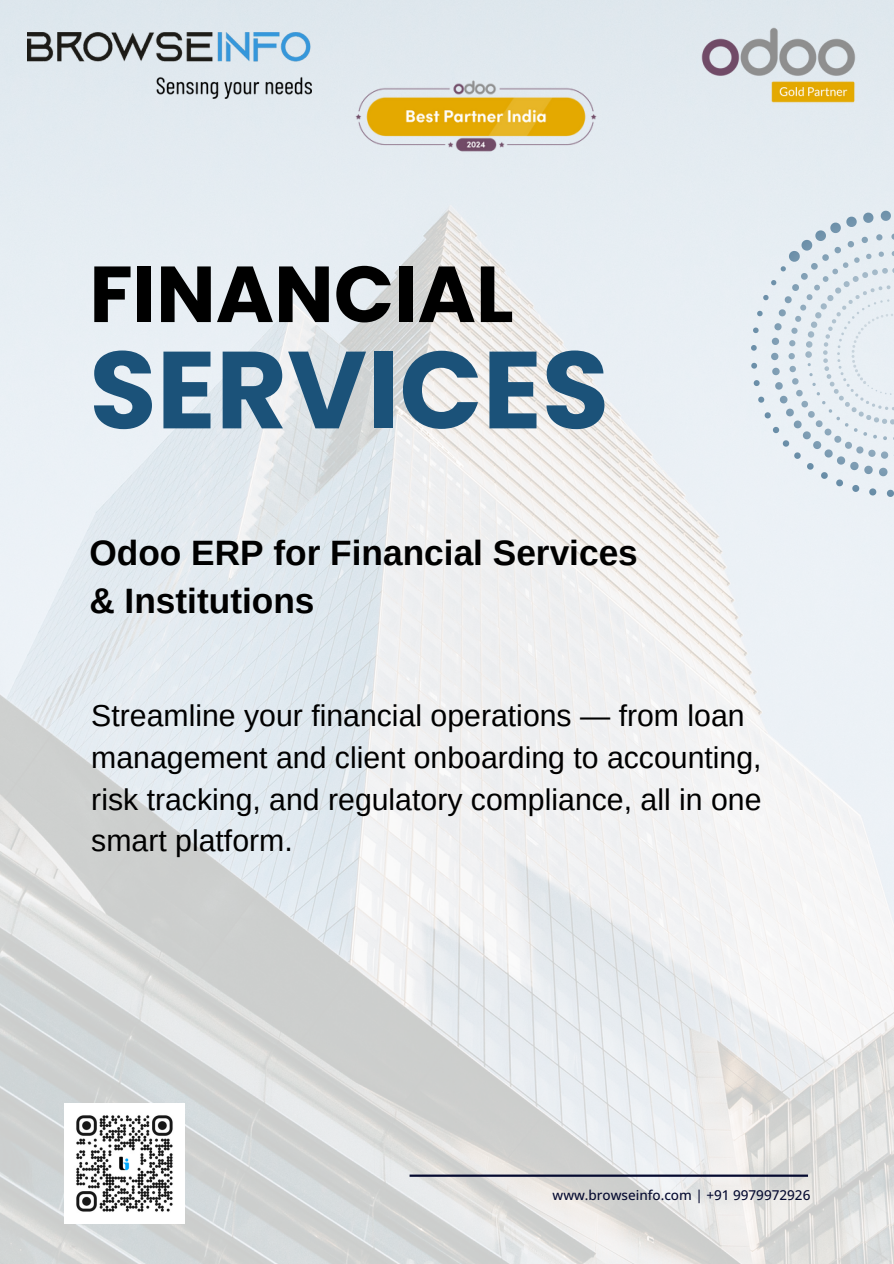
<style>
.page{position:relative;width:894px;height:1264px;background:#fff}
.page>*{position:absolute;margin:0;border:0;box-sizing:border-box;transform-origin:0 0}
.t1{font:700 109.35px "Poppins";color:#1b5279}
.t2{font:700 79.2px "Poppins";color:#000}
.t3{font:700 35.25px/48.4px "Arimo";color:#000}
.t4{font:30.15px/41.7px "Arimo";color:#000}
.t5{font:500 13.5px "Open Sans";color:#050a30}
</style>
<div class="page">
<img style="left:0;top:0;width:893px;height:1263px">
<svg style="left:750px;top:211px;width:143px;height:286px"></svg>
<img style="left:697px;top:24px;width:159px;height:83px">
<img style="left:355px;top:78px;width:242px;height:76px">
<img style="left:28px;top:32px;width:284px;height:66px">
<hr style="left:409px;top:1174px;width:398px;height:2px;background:#050a30">
<img style="left:64px;top:1102px;width:120px;height:121px">
<p class="t2" style="left:89px;top:239px;width:425px">FINANCIAL</p>
<p class="t1" style="left:89px;top:313px;width:521px">SERVICES</p>
<p class="t3" style="left:89px;top:528px;width:550px">Odoo ERP for Financial Services &amp; Institutions</p>
<p class="t4" style="left:91px;top:695px;width:671px">Streamline your financial operations — from loan management and client onboarding to accounting, risk tracking, and regulatory compliance, all in one smart platform.</p>
<h4 class="t5" style="left:552px;top:1185px;width:259px">www.browseinfo.com | +91 9979972926</h4>
</div>
